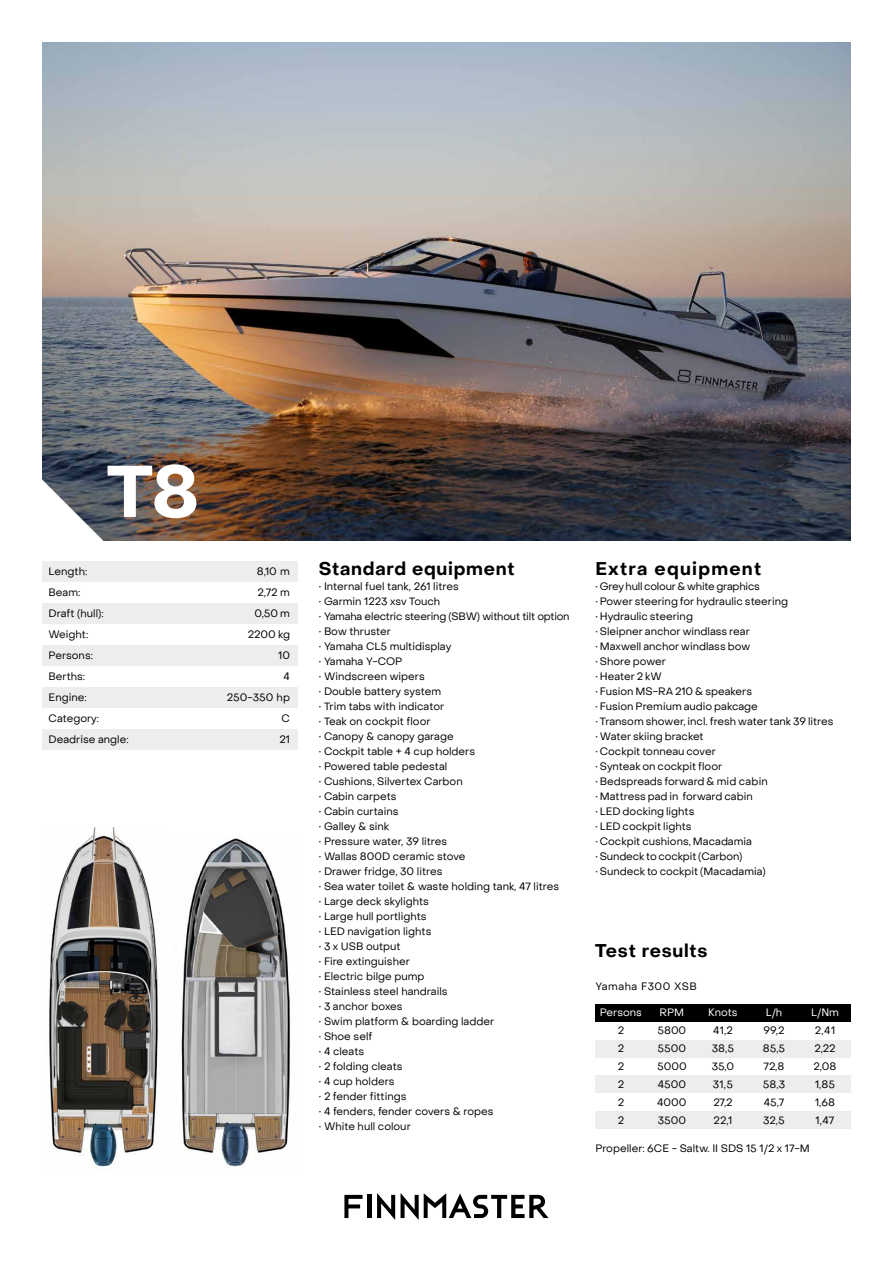
<style>
.page{position:relative;width:893px;height:1263px;background:#fff}
.page>*{position:absolute;margin:0;border:0;box-sizing:border-box;transform-origin:0 0}
.t1{font:700 72px "Object Sans";color:#fff}
.t2{font:700 18px "Object Sans";letter-spacing:.04em;color:#000}
.t3{font:700 18px "Object Sans";letter-spacing:.07em;color:#000}
.t4{font:10.5px/18px "Object Sans";color:#000;text-align:justify}
.t5{font:10.5px "Object Sans";letter-spacing:-.02em;color:#000}
.t6{font:10.5px "Object Sans";color:#fff}
.t7{font:10.5px "Object Sans";letter-spacing:.05em;color:#000}
</style>
<div class="page">
<img style="left:43px;top:43px;width:807px;height:497px">
<img style="left:181px;top:838px;width:109px;height:329px">
<img style="left:49px;top:827px;width:109px;height:342px">
<svg style="left:42px;top:478px;width:65px;height:63px"></svg>
<hr style="left:367px;top:1195px;width:4px;height:23px;background:#000">
<svg style="left:377px;top:1193px;width:18px;height:27px"></svg>
<svg style="left:401px;top:1193px;width:148px;height:27px"></svg>
<svg style="left:344px;top:1195px;width:19px;height:23px"></svg>
<div style="left:43px;top:561px;width:255px;height:21px;background:#ededed"></div>
<div style="left:43px;top:645px;width:255px;height:21px;background:#ededed"></div>
<div style="left:43px;top:729px;width:255px;height:21px;background:#ededed"></div>
<div style="left:43px;top:687px;width:255px;height:21px;background:#ededed"></div>
<div style="left:43px;top:603px;width:255px;height:21px;background:#ededed"></div>
<div style="left:595px;top:1004px;width:255px;height:18px;background:#000"></div>
<div style="left:595px;top:1111px;width:255px;height:18px;background:#ededed"></div>
<div style="left:595px;top:1075px;width:255px;height:18px;background:#ededed"></div>
<div style="left:595px;top:1040px;width:255px;height:17px;background:#ededed"></div>
<h1 class="t1" style="left:107px;top:448px;width:94px">T8</h1>
<p class="t4" style="left:49px;top:562px;width:40px">Length:</p>
<p class="t4" style="left:257px;top:562px;width:35px">8,10 m</p>
<p class="t4" style="left:49px;top:583px;width:33px">Beam:</p>
<p class="t4" style="left:258px;top:583px;width:34px">2,72 m</p>
<p class="t4" style="left:49px;top:604px;width:57px">Draft (hull):</p>
<p class="t4" style="left:254px;top:604px;width:37px">0,50 m</p>
<p class="t4" style="left:49px;top:625px;width:41px">Weight:</p>
<p class="t4" style="left:248px;top:625px;width:44px">2200 kg</p>
<p class="t4" style="left:49px;top:646px;width:46px">Persons:</p>
<p class="t4" style="left:278px;top:646px;width:13px">10</p>
<p class="t4" style="left:49px;top:667px;width:38px">Berths:</p>
<p class="t4" style="left:284px;top:667px;width:8px">4</p>
<p class="t4" style="left:49px;top:688px;width:39px">Engine:</p>
<p class="t4" style="left:227px;top:688px;width:65px">250-350 hp</p>
<p class="t4" style="left:49px;top:709px;width:52px">Category:</p>
<p class="t4" style="left:282px;top:709px;width:10px">C</p>
<p class="t4" style="left:49px;top:730px;width:81px">Deadrise angle:</p>
<p class="t4" style="left:279px;top:730px;width:12px">21</p>
<h2 class="t2" style="left:319px;top:557px;width:197px">Standard equipment</h2>
<p class="t4" style="left:319px;top:577px;width:141px">• Internal fuel tank, 261 litres</p>
<p class="t4" style="left:319px;top:592px;width:123px">• Garmin 1223 xsv Touch</p>
<p class="t5" style="left:319px;top:610px;width:252px">• Yamaha electric steering (SBW) without tilt option</p>
<p class="t4" style="left:319px;top:622px;width:73px">• Bow thruster</p>
<p class="t4" style="left:319px;top:637px;width:134px">• Yamaha CL5 multidisplay</p>
<p class="t4" style="left:319px;top:652px;width:85px">• Yamaha Y-COP</p>
<p class="t4" style="left:319px;top:667px;width:107px">• Windscreen wipers</p>
<p class="t4" style="left:319px;top:682px;width:124px">• Double battery system</p>
<p class="t4" style="left:319px;top:697px;width:127px">• Trim tabs with indicator</p>
<p class="t4" style="left:319px;top:712px;width:113px">• Teak on cockpit floor</p>
<p class="t4" style="left:319px;top:727px;width:136px">• Canopy &amp; canopy garage</p>
<p class="t4" style="left:319px;top:742px;width:158px">• Cockpit table + 4 cup holders</p>
<p class="t4" style="left:319px;top:757px;width:130px">• Powered table pedestal</p>
<p class="t4" style="left:319px;top:772px;width:145px">• Cushions, Silvertex Carbon</p>
<p class="t4" style="left:319px;top:787px;width:79px">• Cabin carpets</p>
<p class="t4" style="left:319px;top:802px;width:81px">• Cabin curtains</p>
<p class="t4" style="left:319px;top:817px;width:72px">• Galley &amp; sink</p>
<p class="t4" style="left:319px;top:832px;width:130px">• Pressure water, 39 litres</p>
<p class="t4" style="left:319px;top:847px;width:148px">• Wallas 800D ceramic stove</p>
<p class="t4" style="left:319px;top:862px;width:125px">• Drawer fridge, 30 litres</p>
<p class="t4" style="left:319px;top:877px;width:242px">• Sea water toilet &amp; waste holding tank, 47 litres</p>
<p class="t4" style="left:319px;top:892px;width:111px">• Large deck skylights</p>
<p class="t4" style="left:319px;top:907px;width:109px">• Large hull portlights</p>
<p class="t4" style="left:319px;top:922px;width:114px">• LED navigation lights</p>
<p class="t4" style="left:319px;top:937px;width:83px">• 3 x USB output</p>
<p class="t4" style="left:319px;top:952px;width:92px">• Fire extinguisher</p>
<p class="t4" style="left:319px;top:967px;width:107px">• Electric bilge pump</p>
<p class="t4" style="left:319px;top:982px;width:130px">• Stainless steel handrails</p>
<p class="t4" style="left:319px;top:997px;width:85px">• 3 anchor boxes</p>
<p class="t4" style="left:319px;top:1012px;width:177px">• Swim platform &amp; boarding ladder</p>
<p class="t4" style="left:319px;top:1027px;width:55px">• Shoe self</p>
<p class="t4" style="left:319px;top:1042px;width:47px">• 4 cleats</p>
<p class="t4" style="left:319px;top:1057px;width:85px">• 2 folding cleats</p>
<p class="t4" style="left:319px;top:1072px;width:77px">• 4 cup holders</p>
<p class="t4" style="left:319px;top:1087px;width:89px">• 2 fender fittings</p>
<p class="t4" style="left:319px;top:1102px;width:176px">• 4 fenders, fender covers &amp; ropes</p>
<p class="t4" style="left:319px;top:1117px;width:93px">• White hull colour</p>
<h2 class="t3" style="left:595px;top:557px;width:167px">Extra equipment</h2>
<p class="t5" style="left:595px;top:580px;width:166px">• Grey hull colour &amp; white graphics</p>
<p class="t4" style="left:595px;top:592px;width:194px">• Power steering for hydraulic steering</p>
<p class="t4" style="left:595px;top:607px;width:99px">• Hydraulic steering</p>
<p class="t4" style="left:595px;top:622px;width:156px">• Sleipner anchor windlass rear</p>
<p class="t4" style="left:595px;top:637px;width:156px">• Maxwell anchor windlass bow</p>
<p class="t4" style="left:595px;top:652px;width:72px">• Shore power</p>
<p class="t4" style="left:595px;top:667px;width:68px">• Heater 2 kW</p>
<p class="t4" style="left:595px;top:682px;width:158px">• Fusion MS-RA 210 &amp; speakers</p>
<p class="t4" style="left:595px;top:697px;width:164px">• Fusion Premium audio pakcage</p>
<p class="t4" style="left:595px;top:712px;width:240px">• Transom shower, incl. fresh water tank 39 litres</p>
<p class="t4" style="left:595px;top:727px;width:110px">• Water skiing bracket</p>
<p class="t4" style="left:595px;top:742px;width:122px">• Cockpit tonneau cover</p>
<p class="t4" style="left:595px;top:757px;width:128px">• Synteak on cockpit floor</p>
<p class="t4" style="left:595px;top:772px;width:174px">• Bedspreads forward &amp; mid cabin</p>
<p class="t4" style="left:595px;top:787px;width:159px">• Mattress pad in forward cabin</p>
<p class="t4" style="left:595px;top:802px;width:101px">• LED docking lights</p>
<p class="t4" style="left:595px;top:817px;width:98px">• LED cockpit lights</p>
<p class="t4" style="left:595px;top:832px;width:158px">• Cockpit cushions, Macadamia</p>
<p class="t4" style="left:595px;top:847px;width:149px">• Sundeck to cockpit (Carbon)</p>
<p class="t4" style="left:595px;top:862px;width:172px">• Sundeck to cockpit (Macadamia)</p>
<h2 class="t2" style="left:595px;top:940px;width:114px">Test results</h2>
<p class="t7" style="left:595px;top:979px;width:103px">Yamaha F300 XSB</p>
<p class="t6" style="left:600px;top:1005px;width:44px">Persons</p>
<p class="t4" style="left:618px;top:1021px;width:8px">2<br>2<br>2<br>2<br>2<br>2</p>
<p class="t6" style="left:660px;top:1006px;width:26px">RPM</p>
<p class="t4" style="left:657px;top:1021px;width:31px">5800<br>5500<br>5000<br>4500<br>4000<br>3500</p>
<p class="t6" style="left:708px;top:1006px;width:31px">Knots</p>
<p class="t4" style="left:712px;top:1021px;width:24px;text-align:left">41,2<br>38,5<br>35,0<br>31,5<br>27,2<br>22,1</p>
<p class="t6" style="left:766px;top:1006px;width:18px">L/h</p>
<p class="t4" style="left:763px;top:1021px;width:24px">99,2<br>85,5<br>72,8<br>58,3<br>45,7<br>32,5</p>
<p class="t6" style="left:811px;top:1005px;width:29px">L/Nm</p>
<p class="t4" style="left:814px;top:1021px;width:24px;text-align:left">2,41<br>2,22<br>2,08<br>1,85<br>1,68<br>1,47</p>
<p class="t4" style="left:595px;top:1139px;width:216px">Propeller: 6CE - Saltw. II SDS 15 1/2 x 17-M</p>
</div>
